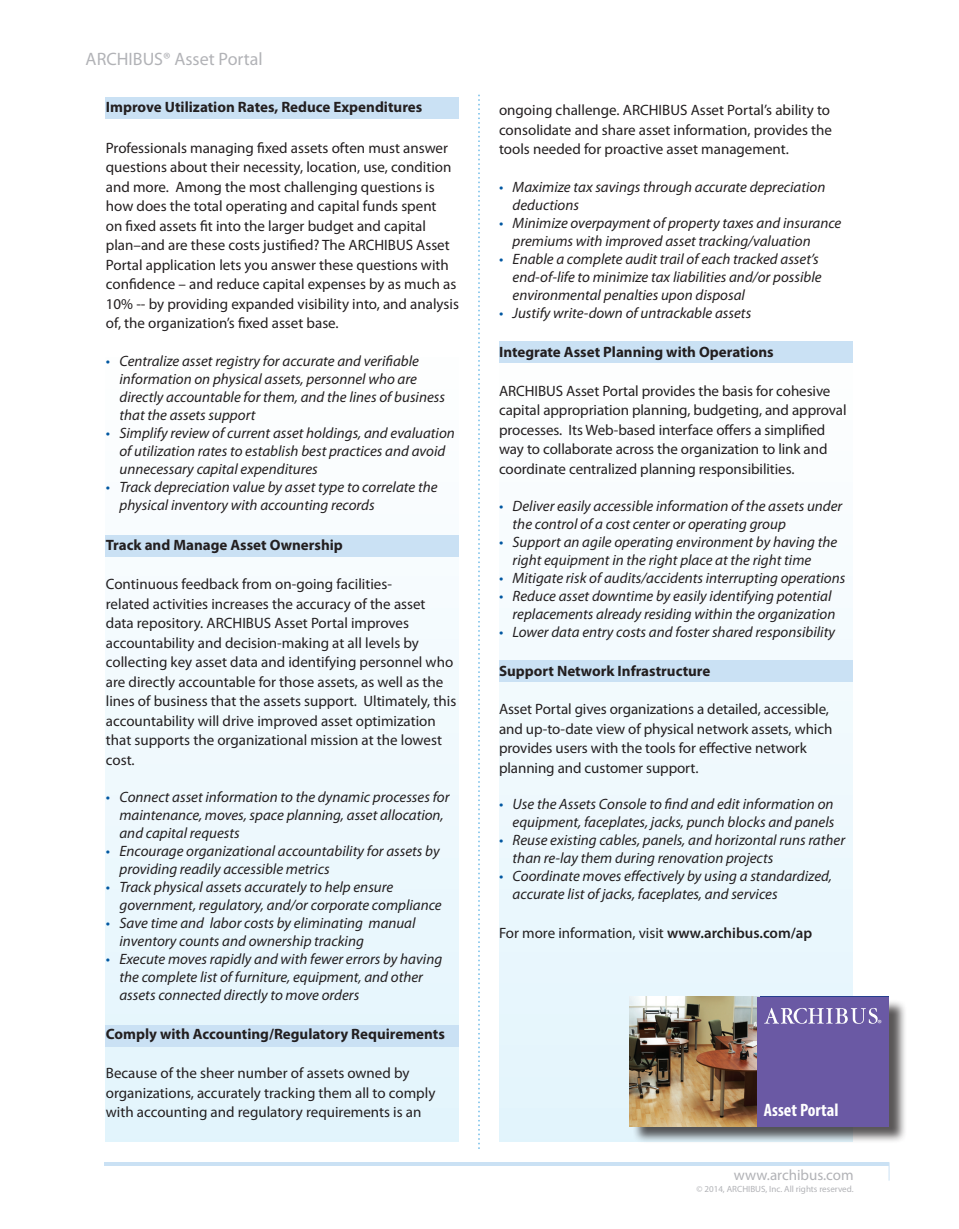
<style>
.page{position:relative;width:959px;height:1229px;background:#fff}
.page>*{position:absolute;margin:0;border:0;box-sizing:border-box;transform-origin:0 0}
.t1{font:18px "Myriad Pro";color:#b2b3b7}
.t2{font:700 condensed 18px "Myriad Pro";color:#fff}
.t3{font:italic 15px/18px "Myriad Pro";color:#231f20}
.t4{font:15px/19.5px "Myriad Pro";color:#231f20}
.t5{font:700 15px "Myriad Pro";color:#231f20}
.t6{font:15px "Myriad Pro";color:#b2b3b7}
.t7{font:10.5px "Myriad Pro";color:#fff}
.t8{font:9px "Myriad Pro";color:#b2b3b7}
.s1{color:#0157a1}
.s2{font-weight:600}
</style>
<div class="page">
<svg style="left:478px;top:95px;width:2px;height:1054px"></svg>
<hr style="left:105px;top:1162px;width:784px;height:4px;background:#cae1f4">
<svg style="left:888px;top:1166px;width:1px;height:14px"></svg>
<div style="left:499px;top:344px;width:353px;height:797px;background:#f1fafd"></div>
<div style="left:499px;top:661px;width:353px;height:21px;background:#cae1f4"></div>
<div style="left:499px;top:341px;width:353px;height:21px;background:#cae1f4"></div>
<div style="left:105px;top:344px;width:353px;height:797px;background:linear-gradient(to bottom,#fefefe,#e2f4fc)"></div>
<div style="left:105px;top:1025px;width:353px;height:22px;background:#cae1f4"></div>
<div style="left:105px;top:535px;width:353px;height:21px;background:#cae1f4"></div>
<div style="left:105px;top:97px;width:353px;height:21px;background:#cae1f4"></div>
<div style="left:632px;top:999px;width:275px;height:144px;background:#231f20;opacity:.75"></div>
<img style="left:629px;top:996px;width:128px;height:130px">
<div style="left:757px;top:996px;width:132px;height:130px;background:#6a59a4"></div>
<svg style="left:764px;top:1007px;width:113px;height:16px"></svg>
<p class="t1" style="left:86px;top:47px;width:179px">ARCHIBUS® Asset Portal</p>
<p class="t5" style="left:106px;top:97px;width:318px">Improve Utilization Rates, Reduce Expenditures</p>
<p class="t4" style="left:106px;top:137px;width:354px">Professionals managing fixed assets often must answer questions about their necessity, location, use, condition and more. Among the most challenging questions is how does the total operating and capital funds spent<br>on fixed assets fit into the larger budget and capital plan–and are these costs justified? The ARCHIBUS Asset Portal application lets you answer these questions with confidence – and reduce capital expenses by as much as 10% -- by providing expanded visibility into, and analysis of, the organization’s fixed asset base.</p>
<p class="t3" style="left:119px;top:351px;width:327px;text-indent:-14px"><span class="s1">•</span> Centralize asset registry for accurate and verifiable information on physical assets, personnel who are directly accountable for them, and the lines of business that the assets support</p>
<p class="t3" style="left:119px;top:423px;width:337px;text-indent:-14px"><span class="s1">•</span> Simplify review of current asset holdings, and evaluation of utilization rates to establish best practices and avoid unnecessary capital expenditures</p>
<p class="t3" style="left:119px;top:477px;width:319px;text-indent:-14px"><span class="s1">•</span> Track depreciation value by asset type to correlate the physical inventory with accounting records</p>
<p class="t5" style="left:106px;top:535px;width:238px">Track and Manage Asset Ownership</p>
<p class="t4" style="left:106px;top:574px;width:352px">Continuous feedback from on-going facilities-<br>related activities increases the accuracy of the asset data repository. ARCHIBUS Asset Portal improves accountability and decision-making at all levels by collecting key asset data and identifying personnel who are directly accountable for those assets, as well as the lines of business that the assets support. Ultimately, this accountability will drive improved asset optimization that supports the organizational mission at the lowest cost.</p>
<p class="t3" style="left:119px;top:788px;width:331px;text-indent:-14px"><span class="s1">•</span> Connect asset information to the dynamic processes for maintenance, moves, space planning, asset allocation, and capital requests</p>
<p class="t3" style="left:119px;top:842px;width:322px;text-indent:-14px"><span class="s1">•</span> Encourage organizational accountability for assets by providing readily accessible metrics</p>
<p class="t3" style="left:119px;top:878px;width:324px;text-indent:-14px"><span class="s1">•</span> Track physical assets accurately to help ensure government, regulatory, and/or corporate compliance</p>
<p class="t3" style="left:119px;top:914px;width:297px;text-indent:-14px"><span class="s1">•</span> Save time and labor costs by eliminating manual inventory counts and ownership tracking</p>
<p class="t3" style="left:119px;top:950px;width:324px;text-indent:-14px"><span class="s1">•</span> Execute moves rapidly and with fewer errors by having the complete list of furniture, equipment, and other assets connected directly to move orders</p>
<p class="t5" style="left:106px;top:1024px;width:340px">Comply with Accounting/Regulatory Requirements</p>
<p class="t4" style="left:106px;top:1063px;width:331px">Because of the sheer number of assets owned by organizations, accurately tracking them all to comply with accounting and regulatory requirements is an</p>
<p class="t4" style="left:499px;top:100px;width:334px;text-align:justify">ongoing challenge. ARCHIBUS Asset Portal’s ability to consolidate and share asset information, provides the tools needed for proactive asset management.</p>
<p class="t3" style="left:512px;top:177px;width:314px;text-indent:-14px"><span class="s1">•</span> Maximize tax savings through accurate depreciation deductions</p>
<p class="t3" style="left:512px;top:213px;width:330px;text-indent:-14px"><span class="s1">•</span> Minimize overpayment of property taxes and insurance premiums with improved asset tracking/valuation</p>
<p class="t3" style="left:512px;top:249px;width:310px;text-indent:-14px"><span class="s1">•</span> Enable a complete audit trail of each tracked asset’s end-of-life to minimize tax liabilities and/or possible environmental penalties upon disposal</p>
<p class="t3" style="left:499px;top:303px;width:254px"><span class="s1">•</span> Justify write-down of untrackable assets</p>
<p class="t5" style="left:499px;top:342px;width:276px">Integrate Asset Planning with Operations</p>
<p class="t4" style="left:499px;top:381px;width:349px">ARCHIBUS Asset Portal provides the basis for cohesive capital appropriation planning, budgeting, and approval processes. Its Web-based interface offers a simplified way to collaborate across the organization to link and coordinate centralized planning responsibilities.</p>
<p class="t3" style="left:512px;top:497px;width:331px;text-indent:-14px"><span class="s1">•</span> Deliver easily accessible information of the assets under the control of a cost center or operating group</p>
<p class="t3" style="left:512px;top:533px;width:326px;text-indent:-14px"><span class="s1">•</span> Support an agile operating environment by having the right equipment in the right place at the right time</p>
<p class="t3" style="left:499px;top:569px;width:348px"><span class="s1">•</span> Mitigate risk of audits/accidents interrupting operations</p>
<p class="t3" style="left:499px;top:587px;width:338px;text-align:right"><span class="s1">•</span> Reduce asset downtime by easily identifying potential replacements already residing within the organization</p>
<p class="t3" style="left:499px;top:623px;width:337px"><span class="s1">•</span> Lower data entry costs and foster shared responsibility</p>
<p class="t5" style="left:499px;top:661px;width:213px">Support Network Infrastructure</p>
<p class="t4" style="left:499px;top:699px;width:335px">Asset Portal gives organizations a detailed, accessible, and up-to-date view of physical network assets, which provides users with the tools for effective network planning and customer support.</p>
<p class="t3" style="left:499px;top:794px;width:337px;text-align:right"><span class="s1">•</span> Use the Assets Console to find and edit information on equipment, faceplates, jacks, punch blocks and panels</p>
<p class="t3" style="left:512px;top:830px;width:334px;text-indent:-14px"><span class="s1">•</span> Reuse existing cables, panels, and horizontal runs rather than re-lay them during renovation projects</p>
<p class="t3" style="left:512px;top:866px;width:321px;text-indent:-14px"><span class="s1">•</span> Coordinate moves effectively by using a standardized, accurate list of jacks, faceplates, and services</p>
<p class="t4" style="left:499px;top:922px;width:315px">For more information, visit <span class="s2">www.archibus.com/ap</span></p>
<p class="t7" style="left:877px;top:1017px;width:6px">®</p>
<p class="t2" style="left:764px;top:1098px;width:76px">Asset Portal</p>
<p class="t6" style="left:734px;top:1166px;width:121px">www.archibus.com</p>
<p class="t8" style="left:696px;top:1183px;width:159px">© 2014, ARCHIBUS, Inc. All rights reserved.</p>
</div>
